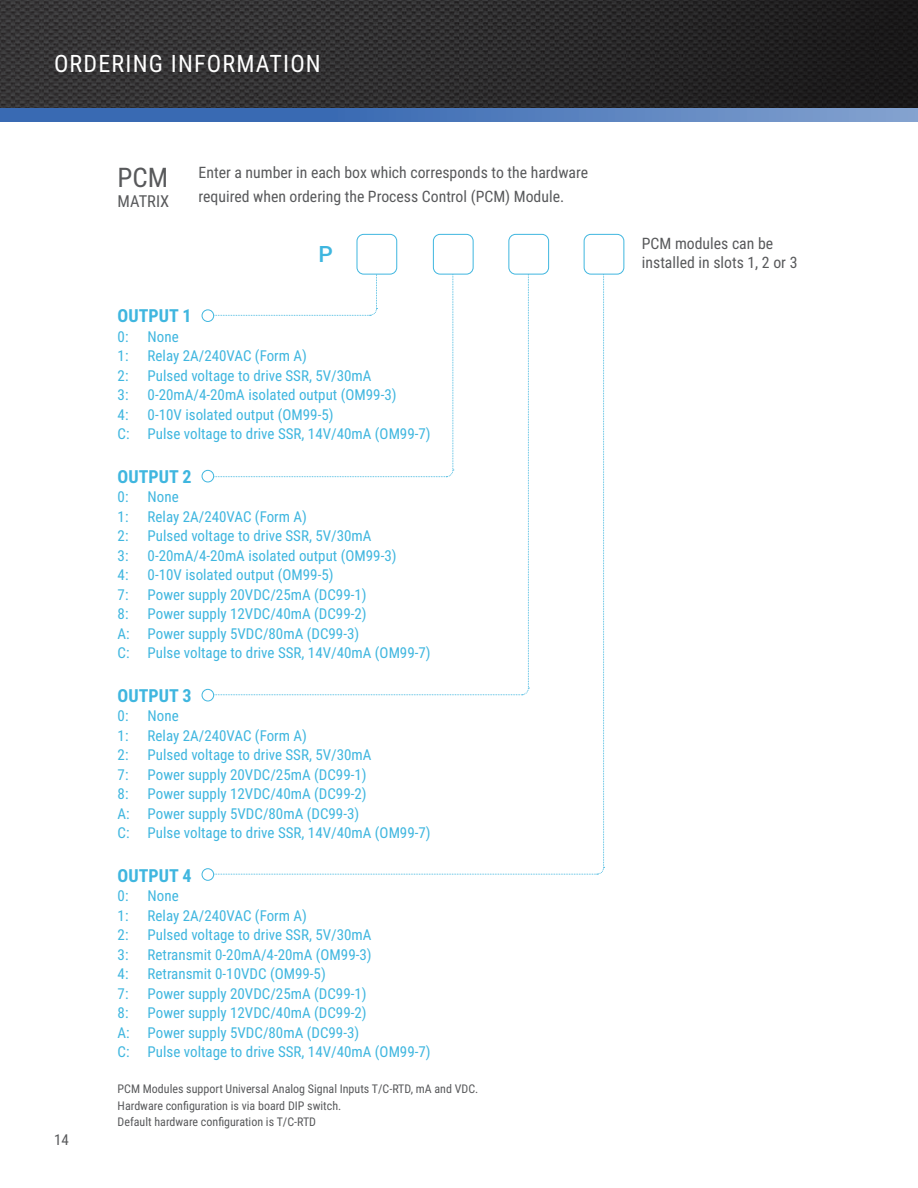
<style>
.page{position:relative;width:918px;height:1188px;background:#fff}
.page>*{position:absolute;margin:0;border:0;box-sizing:border-box;transform-origin:0 0}
.t1{font:27px "Roboto Condensed";color:#58595b}
.t2{font:24px "Roboto Condensed";letter-spacing:.05em;color:#fff}
.t3{font:500 22.5px "Roboto";color:#3fb6df}
.t4{font:700 18px "Roboto Condensed";color:#3fb6df}
.t5{font:16.5px "Roboto Condensed";color:#58595b}
.t6{font:15.75px/24px "Roboto Condensed";color:#58595b}
.t7{font:15px/19.5px "Roboto Condensed";color:#3fb6df}
.t8{font:15px "Roboto Condensed";color:#58595b}
.t9{font:12px/16.5px "Roboto Condensed";color:#58595b}
</style>
<div class="page">
<svg style="left:0;top:0;width:918px;height:108px;background:#2b2a2b"></svg>
<svg style="left:0;top:108px;width:918px;height:14px;background:#517cbc"></svg>
<svg style="left:212px;top:257px;width:393px;height:618px"></svg>
<div style="left:202px;top:309px;width:12px;height:13px;border:1px solid #3fb6df;border-radius:50%"></div>
<div style="left:202px;top:470px;width:12px;height:12px;border:1px solid #3fb6df;border-radius:50%"></div>
<div style="left:202px;top:689px;width:12px;height:12px;border:1px solid #3fb6df;border-radius:50%"></div>
<div style="left:202px;top:868px;width:12px;height:13px;border:1px solid #3fb6df;border-radius:50%"></div>
<div style="left:357px;top:234px;width:40px;height:40px;background:#fff;border-radius:7px"></div>
<div style="left:357px;top:234px;width:40px;height:40px;border:1px solid #3fb6df;border-radius:7px"></div>
<div style="left:433px;top:234px;width:40px;height:40px;background:#fff;border-radius:7px"></div>
<div style="left:433px;top:234px;width:41px;height:40px;border:1px solid #3fb6df;border-radius:7px"></div>
<div style="left:509px;top:234px;width:40px;height:40px;background:#fff;border-radius:7px"></div>
<div style="left:508px;top:234px;width:41px;height:40px;border:1px solid #3fb6df;border-radius:7px"></div>
<div style="left:584px;top:234px;width:40px;height:40px;background:#fff;border-radius:7px"></div>
<div style="left:584px;top:234px;width:40px;height:40px;border:1px solid #3fb6df;border-radius:7px"></div>
<h2 class="t2" style="left:54px;top:47px;width:268px">ORDERING INFORMATION</h2>
<h1 class="t1" style="left:118px;top:158px;width:52px">PCM</h1>
<p class="t5" style="left:118px;top:189px;width:53px">MATRIX</p>
<p class="t6" style="left:199px;top:160px;width:391px">Enter a number in each box which corresponds to the hardware required when ordering the Process Control (PCM) Module.</p>
<h3 class="t3" style="left:318px;top:238px;width:16px">P</h3>
<p class="t8" style="left:54px;top:1129px;width:16px">14</p>
<p class="t4" style="left:118px;top:303px;width:75px">OUTPUT 1</p>
<p class="t7" style="left:118px;top:326px;width:12px">0:</p>
<p class="t7" style="left:148px;top:326px;width:33px">None</p>
<p class="t7" style="left:118px;top:346px;width:12px">1:</p>
<p class="t7" style="left:148px;top:346px;width:161px">Relay 2A/240VAC (Form A)</p>
<p class="t7" style="left:118px;top:365px;width:12px">2:</p>
<p class="t7" style="left:148px;top:365px;width:225px">Pulsed voltage to drive SSR, 5V/30mA</p>
<p class="t7" style="left:118px;top:385px;width:12px">3:</p>
<p class="t7" style="left:148px;top:385px;width:250px">0-20mA/4-20mA isolated output (OM99-3)</p>
<p class="t7" style="left:118px;top:404px;width:12px">4:</p>
<p class="t7" style="left:118px;top:404px;width:315px;text-indent:30px">0-10V isolated output (OM99-5)<br>C: Pulse voltage to drive SSR, 14V/40mA (OM99-7)</p>
<p class="t4" style="left:118px;top:464px;width:75px">OUTPUT 2</p>
<p class="t7" style="left:118px;top:487px;width:12px">0:</p>
<p class="t7" style="left:148px;top:487px;width:33px">None</p>
<p class="t7" style="left:118px;top:506px;width:12px">1:</p>
<p class="t7" style="left:148px;top:506px;width:161px">Relay 2A/240VAC (Form A)</p>
<p class="t7" style="left:118px;top:526px;width:12px">2:</p>
<p class="t7" style="left:148px;top:526px;width:225px">Pulsed voltage to drive SSR, 5V/30mA</p>
<p class="t7" style="left:118px;top:545px;width:12px">3:</p>
<p class="t7" style="left:148px;top:545px;width:250px">0-20mA/4-20mA isolated output (OM99-3)</p>
<p class="t7" style="left:118px;top:565px;width:12px">4:</p>
<p class="t7" style="left:148px;top:565px;width:188px">0-10V isolated output (OM99-5)</p>
<p class="t7" style="left:118px;top:584px;width:12px">7:</p>
<p class="t7" style="left:148px;top:584px;width:221px">Power supply 20VDC/25mA (DC99-1)</p>
<p class="t7" style="left:118px;top:604px;width:12px">8:</p>
<p class="t7" style="left:118px;top:604px;width:315px;text-indent:30px">Power supply 12VDC/40mA (DC99-2)<br>A: Power supply 5VDC/80mA (DC99-3)<br>C: Pulse voltage to drive SSR, 14V/40mA (OM99-7)</p>
<p class="t4" style="left:118px;top:683px;width:75px">OUTPUT 3</p>
<p class="t7" style="left:118px;top:706px;width:12px">0:</p>
<p class="t7" style="left:148px;top:706px;width:33px">None</p>
<p class="t7" style="left:118px;top:725px;width:12px">1:</p>
<p class="t7" style="left:148px;top:725px;width:161px">Relay 2A/240VAC (Form A)</p>
<p class="t7" style="left:118px;top:745px;width:12px">2:</p>
<p class="t7" style="left:148px;top:745px;width:225px">Pulsed voltage to drive SSR, 5V/30mA</p>
<p class="t7" style="left:118px;top:764px;width:12px">7:</p>
<p class="t7" style="left:148px;top:764px;width:221px">Power supply 20VDC/25mA (DC99-1)</p>
<p class="t7" style="left:118px;top:784px;width:12px">8:</p>
<p class="t7" style="left:118px;top:784px;width:315px;text-indent:30px">Power supply 12VDC/40mA (DC99-2)<br>A: Power supply 5VDC/80mA (DC99-3)<br>C: Pulse voltage to drive SSR, 14V/40mA (OM99-7)</p>
<p class="t4" style="left:118px;top:863px;width:75px">OUTPUT 4</p>
<p class="t7" style="left:118px;top:886px;width:12px">0:</p>
<p class="t7" style="left:148px;top:886px;width:33px">None</p>
<p class="t7" style="left:118px;top:905px;width:12px">1:</p>
<p class="t7" style="left:148px;top:905px;width:161px">Relay 2A/240VAC (Form A)</p>
<p class="t7" style="left:118px;top:925px;width:12px">2:</p>
<p class="t7" style="left:148px;top:925px;width:225px">Pulsed voltage to drive SSR, 5V/30mA</p>
<p class="t7" style="left:118px;top:944px;width:12px">3:</p>
<p class="t7" style="left:148px;top:944px;width:226px">Retransmit 0-20mA/4-20mA (OM99-3)</p>
<p class="t7" style="left:118px;top:964px;width:12px">4:</p>
<p class="t7" style="left:148px;top:964px;width:180px">Retransmit 0-10VDC (OM99-5)</p>
<p class="t7" style="left:118px;top:983px;width:12px">7:</p>
<p class="t7" style="left:148px;top:983px;width:221px">Power supply 20VDC/25mA (DC99-1)</p>
<p class="t7" style="left:118px;top:1003px;width:12px">8:</p>
<p class="t7" style="left:118px;top:1003px;width:315px;text-indent:30px">Power supply 12VDC/40mA (DC99-2)<br>A: Power supply 5VDC/80mA (DC99-3)<br>C: Pulse voltage to drive SSR, 14V/40mA (OM99-7)</p>
<p class="t9" style="left:118px;top:1080px;width:362px">PCM Modules support Universal Analog Signal Inputs T/C-RTD, mA and VDC.<br>Hardware configuration is via board DIP switch.<br>Default hardware configuration is T/C-RTD</p>
<p class="t6" style="left:642px;top:230px;width:133px">PCM modules can be</p>
<p class="t6" style="left:642px;top:249px;width:157px">installed in slots 1, 2 or 3</p>
</div>
